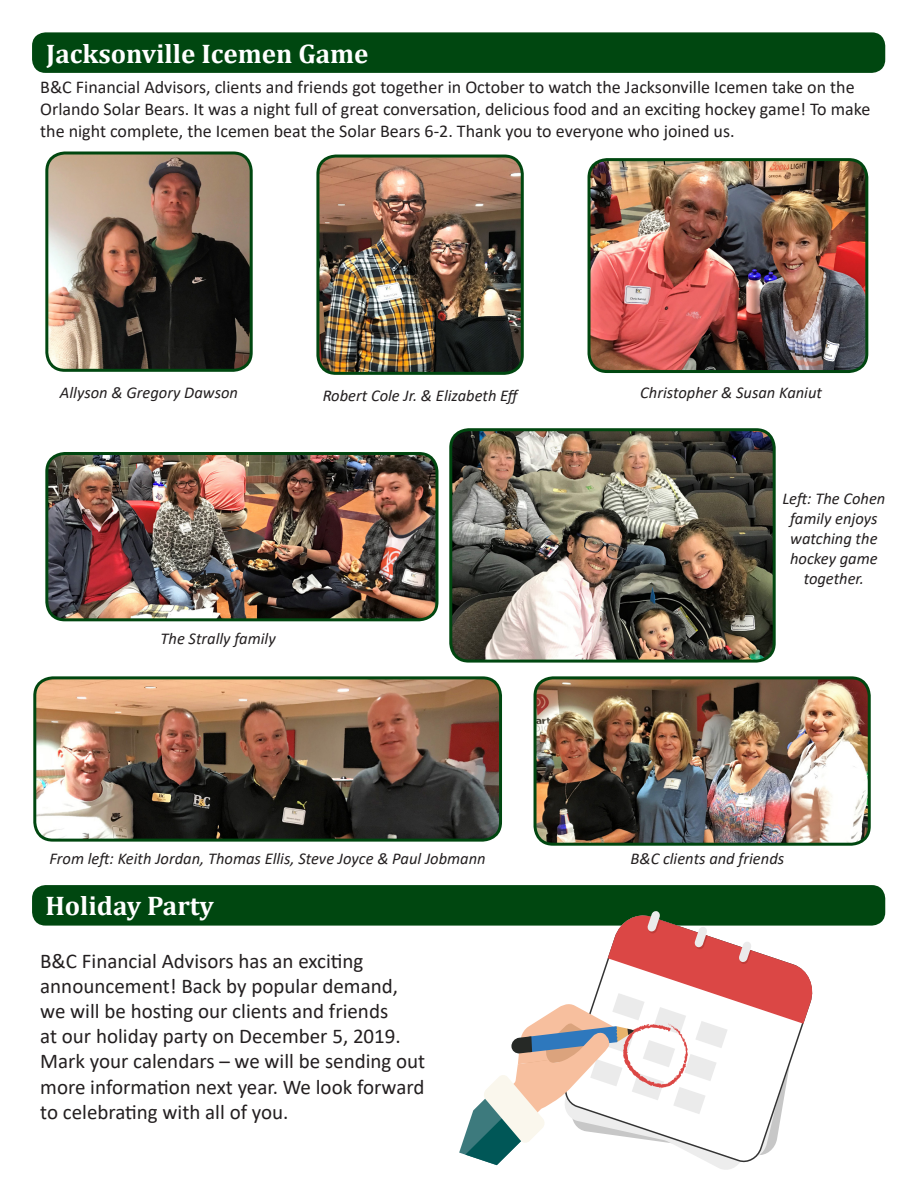
<style>
.page{position:relative;width:918px;height:1188px;background:#fff}
.page>*{position:absolute;margin:0;border:0;box-sizing:border-box;transform-origin:0 0}
.t1{font:700 27px "Cambria";color:#fff}
.t2{font:21px/25.2px "Calibri";color:#231f20}
.t3{font:18px/21.6px "Calibri";color:#231f20}
.t4{font:italic 16.5px/19.8px "Calibri";color:#231f20;text-align:center}
</style>
<div class="page">
<div style="left:32px;top:32px;width:853px;height:41px;background:#004710;border-radius:14px"></div>
<div style="left:32px;top:885px;width:853px;height:41px;background:#004710;border-radius:14px"></div>
<svg style="left:459px;top:911px;width:357px;height:254px"></svg>
<img style="left:47px;top:153px;width:202px;height:215px">
<div style="left:45px;top:152px;width:208px;height:220px;border:3px solid #004710;border-radius:18px"></div>
<img style="left:589px;top:160px;width:278px;height:212px">
<div style="left:588px;top:158px;width:280px;height:215px;border:3px solid #004710;border-radius:18px"></div>
<img style="left:49px;top:454px;width:388px;height:166px">
<div style="left:45px;top:452px;width:393px;height:169px;border:3px solid #004710;border-radius:18px"></div>
<img style="left:318px;top:156px;width:202px;height:215px">
<div style="left:316px;top:155px;width:208px;height:220px;border:3px solid #004710;border-radius:18px"></div>
<img style="left:37px;top:680px;width:461px;height:158px">
<div style="left:33px;top:676px;width:469px;height:166px;border:3px solid #004710;border-radius:18px"></div>
<img style="left:535px;top:680px;width:332px;height:164px">
<div style="left:534px;top:676px;width:337px;height:170px;border:3px solid #004710;border-radius:18px"></div>
<img style="left:453px;top:432px;width:319px;height:227px">
<div style="left:449px;top:428px;width:327px;height:235px;border:3px solid #004710;border-radius:18px"></div>
<p class="t1" style="left:46px;top:35px;width:324px">Jacksonville Icemen Game</p>
<p class="t3" style="left:40px;top:76px;width:816px">B&amp;C Financial Advisors, clients and friends got together in October to watch the Jacksonville Icemen take on the</p>
<p class="t3" style="left:40px;top:98px;width:832px">Orlando Solar Bears. It was a night full of great conversation, delicious food and an exciting hockey game! To make the night complete, the Icemen beat the Solar Bears 6-2. Thank you to everyone who joined us.</p>
<p class="t4" style="left:60px;top:382px;width:180px">Allyson &amp; Gregory Dawson</p>
<p class="t4" style="left:323px;top:385px;width:200px">Robert Cole Jr. &amp; Elizabeth Eff</p>
<p class="t4" style="left:160px;top:628px;width:117px">The Strally family</p>
<p class="t4" style="left:50px;top:848px;width:438px">From left: Keith Jordan, Thomas Ellis, Steve Joyce &amp; Paul Jobmann</p>
<p class="t1" style="left:45px;top:887px;width:170px">Holiday Party</p>
<p class="t2" style="left:40px;top:948px;width:325px">B&amp;C Financial Advisors has an exciting</p>
<p class="t2" style="left:40px;top:973px;width:387px">announcement! Back by popular demand, we will be hosting our clients and friends<br>at our holiday party on December 5, 2019.<br>Mark your calendars – we will be sending out more information next year. We look forward to celebrating with all of you.</p>
<p class="t4" style="left:640px;top:382px;width:183px">Christopher &amp; Susan Kaniut</p>
<p class="t4" style="left:782px;top:488px;width:105px">Left: The Cohen family enjoys watching the hockey game together.</p>
<p class="t4" style="left:630px;top:848px;width:155px">B&amp;C clients and friends</p>
</div>
